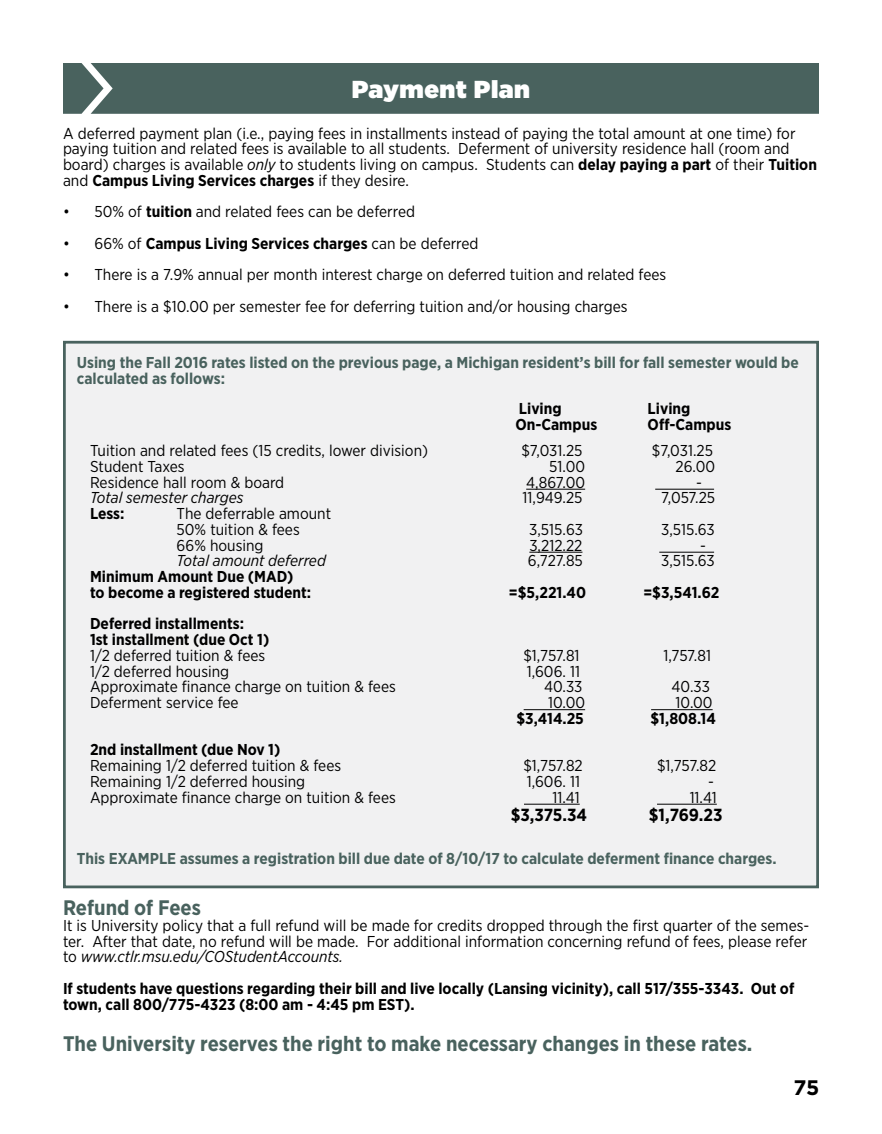
<style>
.page{position:relative;width:882px;height:1134px;background:#fff}
.page>*{position:absolute;margin:0;border:0;box-sizing:border-box;transform-origin:0 0}
.t1{font:900 24.5px "Gotham";letter-spacing:.02em;color:#fff}
.t2{font:700 21px "Gotham Narrow";color:#49625e}
.t3{font:700 21px "Gotham";color:#000}
.t4{font:700 17.5px "Gotham Narrow";letter-spacing:-.015em;color:#000}
.t5{font:15.75px/15.8px "Gotham Narrow";color:#000}
.t6{font:700 15.75px/15.8px "Gotham Narrow";color:#000}
.t7{font:700 15.75px/15.8px "Gotham Narrow";color:#49625e}
.t8{font:italic 15.75px "Gotham Narrow";color:#000}
.s1{font-style:italic}
.s2{font-weight:700}
.s3{font-weight:400}
</style>
<div class="page">
<div style="left:63px;top:63px;width:756px;height:51px;background:#49625e"></div>
<div style="left:63px;top:341px;width:756px;height:547px;background:#f1f1f2;border:3px solid #49625e"></div>
<hr style="left:526px;top:489px;width:59px;height:1px;background:#000">
<hr style="left:655px;top:489px;width:59px;height:1px;background:#000">
<hr style="left:529px;top:552px;width:53px;height:1px;background:#000">
<hr style="left:659px;top:552px;width:55px;height:1px;background:#000">
<hr style="left:524px;top:709px;width:61px;height:1px;background:#000">
<hr style="left:651px;top:709px;width:62px;height:1px;background:#000">
<hr style="left:524px;top:804px;width:56px;height:1px;background:#000">
<hr style="left:657px;top:804px;width:60px;height:1px;background:#000">
<h1 class="t1" style="left:352px;top:71px;width:180px">Payment Plan</h1>
<p class="t5" style="left:63px;top:125px;width:755px">A deferred payment plan (i.e., paying fees in installments instead of paying the total amount at one time) for paying tuition and related fees is available to all students. Deferment of university residence hall (room and board) charges is available <span class="s1">only</span> to students living on campus. Students can <span class="s2">delay paying a part</span> of their <span class="s2">Tuition </span>and <span class="s2">Campus Living Services charges</span> if they desire.</p>
<p class="t5" style="left:63px;top:204px;width:354px">• 50% of <span class="s2">tuition</span> and related fees can be deferred</p>
<p class="t6" style="left:63px;top:235px;width:417px"><span class="s3">• 66% of</span> Campus Living Services charges <span class="s3">can be deferred</span></p>
<p class="t5" style="left:63px;top:267px;width:605px">• There is a 7.9% annual per month interest charge on deferred tuition and related fees</p>
<p class="t5" style="left:63px;top:298px;width:566px">• There is a $10.00 per semester fee for deferring tuition and/or housing charges</p>
<p class="t7" style="left:77px;top:354px;width:724px">Using the Fall 2016 rates listed on the previous page, a Michigan resident’s bill for fall semester would be calculated as follows:</p>
<p class="t6" style="left:515px;top:401px;width:83px">Living<br>On-Campus</p>
<p class="t6" style="left:648px;top:401px;width:85px">Living<br>Off-Campus</p>
<p class="t5" style="left:90px;top:442px;width:340px">Tuition and related fees (15 credits, lower division)</p>
<p class="t5" style="left:521px;top:442px;width:63px">$7,031.25</p>
<p class="t5" style="left:652px;top:442px;width:63px">$7,031.25</p>
<p class="t5" style="left:90px;top:458px;width:96px">Student Taxes</p>
<p class="t5" style="left:549px;top:458px;width:37px">51.00</p>
<p class="t5" style="left:676px;top:458px;width:41px">26.00</p>
<p class="t5" style="left:90px;top:474px;width:196px">Residence hall room &amp; board</p>
<p class="t5" style="left:526px;top:474px;width:60px">4,867.00</p>
<p class="t5" style="left:696px;top:474px;width:7px">-</p>
<p class="t8" style="left:90px;top:488px;width:155px">Total semester charges</p>
<p class="t5" style="left:523px;top:490px;width:61px">11,949.25</p>
<p class="t5" style="left:661px;top:490px;width:56px">7,057.25</p>
<p class="t6" style="left:90px;top:506px;width:36px">Less:</p>
<p class="t5" style="left:177px;top:505px;width:156px">The deferrable amount<br>50% tuition &amp; fees</p>
<p class="t5" style="left:529px;top:521px;width:55px">3,515.63</p>
<p class="t5" style="left:661px;top:521px;width:55px">3,515.63</p>
<p class="t5" style="left:177px;top:537px;width:88px">66% housing</p>
<p class="t5" style="left:529px;top:537px;width:55px">3,212.22</p>
<p class="t5" style="left:700px;top:537px;width:7px">-</p>
<p class="t8" style="left:177px;top:551px;width:151px">Total amount deferred</p>
<p class="t5" style="left:528px;top:553px;width:57px">6,727.85</p>
<p class="t5" style="left:661px;top:553px;width:55px">3,515.63</p>
<p class="t6" style="left:90px;top:569px;width:223px">Minimum Amount Due (MAD) to become a registered student:</p>
<p class="t6" style="left:509px;top:584px;width:79px">=$5,221.40</p>
<p class="t6" style="left:643px;top:584px;width:78px">=$3,541.62</p>
<p class="t6" style="left:90px;top:616px;width:181px">Deferred installments:<br>1st installment (due Oct 1)</p>
<p class="t5" style="left:90px;top:647px;width:177px">1/2 deferred tuition &amp; fees</p>
<p class="t5" style="left:523px;top:647px;width:58px">$1,757.81</p>
<p class="t5" style="left:663px;top:647px;width:49px">1,757.81</p>
<p class="t5" style="left:90px;top:663px;width:141px">1/2 deferred housing</p>
<p class="t5" style="left:527px;top:663px;width:55px">1,606. 11</p>
<p class="t5" style="left:90px;top:679px;width:307px">Approximate finance charge on tuition &amp; fees</p>
<p class="t5" style="left:544px;top:679px;width:40px">40.33</p>
<p class="t5" style="left:672px;top:679px;width:40px">40.33</p>
<p class="t5" style="left:90px;top:694px;width:150px">Deferment service fee</p>
<p class="t5" style="left:548px;top:694px;width:39px">10.00</p>
<p class="t5" style="left:676px;top:694px;width:39px">10.00</p>
<p class="t6" style="left:516px;top:710px;width:69px">$3,414.25</p>
<p class="t6" style="left:650px;top:710px;width:67px">$1,808.14</p>
<p class="t6" style="left:90px;top:742px;width:192px">2nd installment (due Nov 1)</p>
<p class="t5" style="left:90px;top:757px;width:253px">Remaining 1/2 deferred tuition &amp; fees</p>
<p class="t5" style="left:523px;top:757px;width:61px">$1,757.82</p>
<p class="t5" style="left:657px;top:757px;width:61px">$1,757.82</p>
<p class="t5" style="left:90px;top:773px;width:217px">Remaining 1/2 deferred housing</p>
<p class="t5" style="left:527px;top:773px;width:55px">1,606. 11</p>
<p class="t5" style="left:708px;top:773px;width:7px">-</p>
<p class="t5" style="left:90px;top:789px;width:307px">Approximate finance charge on tuition &amp; fees</p>
<p class="t5" style="left:553px;top:789px;width:29px">11.41</p>
<p class="t5" style="left:690px;top:789px;width:29px">11.41</p>
<p class="t4" style="left:511px;top:804px;width:78px">$3,375.34</p>
<p class="t4" style="left:649px;top:804px;width:75px">$1,769.23</p>
<p class="t7" style="left:77px;top:851px;width:701px">This EXAMPLE assumes a registration bill due date of 8/10/17 to calculate deferment finance charges.</p>
<h2 class="t2" style="left:63px;top:894px;width:139px">Refund of Fees</h2>
<p class="t5" style="left:63px;top:917px;width:748px">It is University policy that a full refund will be made for credits dropped through the first quarter of the semes&shy;ter. After that date, no refund will be made. For additional information concerning refund of fees, please refer to <span class="s1">www.ctlr.msu.edu/COStudentAccounts.</span></p>
<p class="t6" style="left:63px;top:980px;width:733px">If students have questions regarding their bill and live locally (Lansing vicinity), call 517/355-3343. Out of town, call 800/775-4323 (8:00 am - 4:45 pm EST).</p>
<h2 class="t2" style="left:63px;top:1030px;width:691px">The University reserves the right to make necessary changes in these rates.</h2>
<h2 class="t3" style="left:794px;top:1074px;width:27px">75</h2>
</div>
